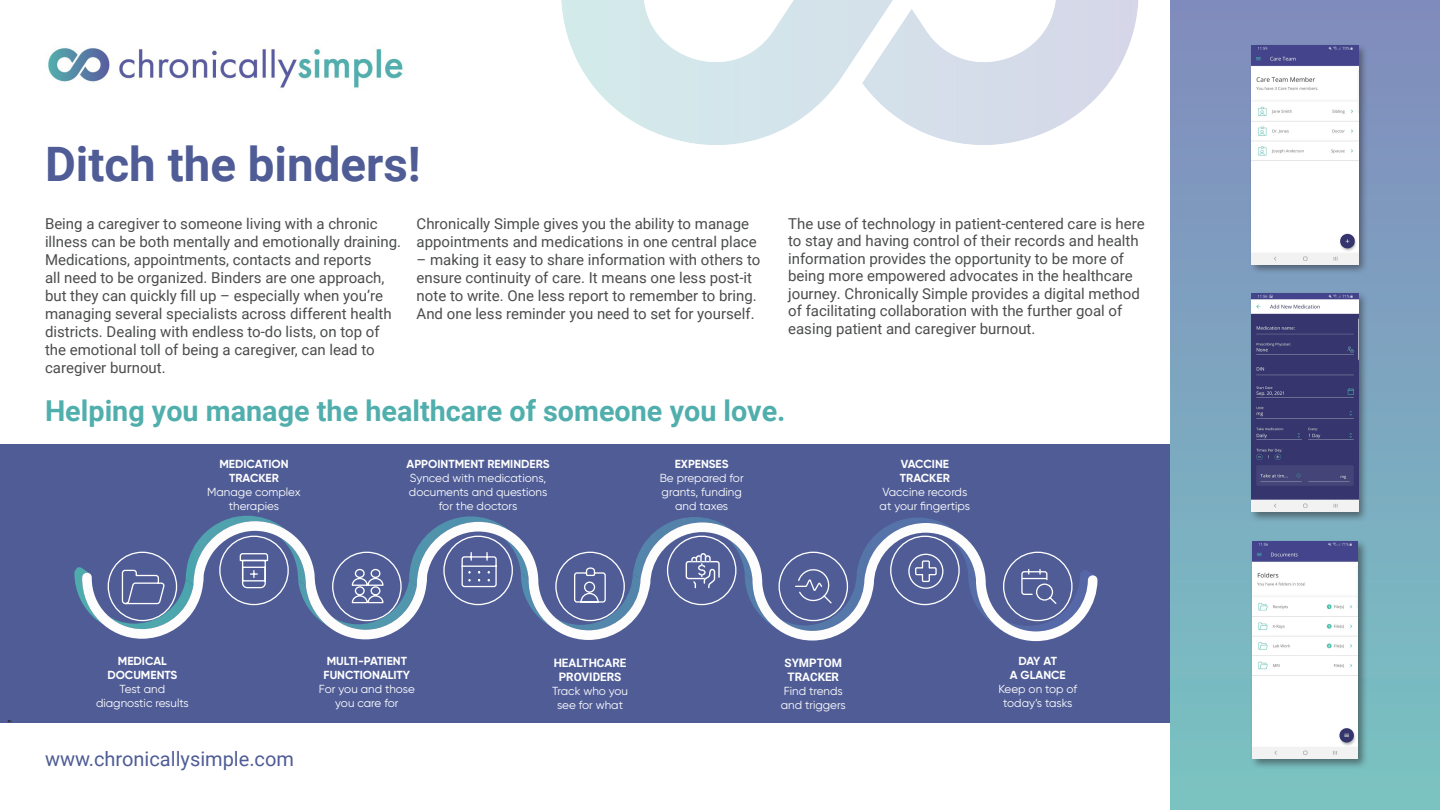
<style>
.page{position:relative;width:1440px;height:810px;background:#fff}
.page>*{position:absolute;margin:0;border:0;box-sizing:border-box;transform-origin:0 0}
.t1{font:700 47.5px "Roboto";color:#4f5c96}
.t2{font:700 28.75px "Roboto";color:#50afad}
.t3{font:20px "Roboto";color:#4f5c96}
.t4{font:15.25px "Minion Pro";color:#231f20}
.t5{font:15px/18px "Roboto";color:#4b4c4d}
.t6{font:11.62px/14px "Gilroy";color:#fff;text-align:center}
.t7{font:700 11.62px/14px "Gilroy";color:#fff;text-align:center}
.s1{font-weight:700}
.s2{font-weight:400}
.s3{font-family:"Roboto";font-weight:700}
</style>
<div class="page">
<div style="left:1170px;top:0;width:270px;height:810px;background:linear-gradient(to bottom,#818bbd,#79c4c2)"></div>
<div style="left:0;top:444px;width:1170px;height:279px;background:#4f5c96"></div>
<img style="left:48px;top:48px;width:355px;height:40px">
<svg style="left:74px;top:516px;width:862px;height:86px"></svg>
<svg style="left:82px;top:521px;width:1016px;height:120px"></svg>
<div style="left:1249px;top:43px;width:120px;height:232px;background:#231f20;opacity:.5"></div>
<img style="left:1252px;top:46px;width:106px;height:218px">
<div style="left:1249px;top:291px;width:120px;height:232px;background:#231f20;opacity:.5"></div>
<img style="left:1252px;top:294px;width:106px;height:218px">
<div style="left:1249px;top:539px;width:120px;height:231px;background:#231f20;opacity:.5"></div>
<img style="left:1252px;top:542px;width:106px;height:217px">
<img style="left:561px;top:0;width:629px;height:204px">
<p class="t1" style="left:45px;top:131px;width:377px">Ditch the binders!</p>
<p class="t5" style="left:45px;top:214px;width:358px">Being a caregiver to someone living with a chronic illness can be both mentally and emotionally draining.<br>Medications, appointments, contacts and reports<br>all need to be organized. Binders are one approach, but they can quickly fill up – especially when you’re managing several specialists across different health districts. Dealing with endless to-do lists, on top of the emotional toll of being a caregiver, can lead to caregiver burnout.</p>
<p class="t5" style="left:417px;top:214px;width:342px">Chronically Simple gives you the ability to manage appointments and medications in one central place</p>
<p class="t5" style="left:417px;top:250px;width:345px">– making it easy to share information with others to ensure continuity of care. It means one less post-it note to write. One less report to remember to bring.<br>And one less reminder you need to set for yourself.</p>
<p class="t5" style="left:788px;top:214px;width:358px;line-height:17.6px">The use of technology in patient-centered care is here to stay and having control of their records and health information provides the opportunity to be more of being more empowered advocates in the healthcare journey. Chronically Simple provides a digital method of facilitating collaboration with the further goal of easing patient and caregiver burnout.</p>
<p class="t2" style="left:45px;top:390px;width:742px">Helping you manage the healthcare of someone you love.</p>
<p class="t6" style="left:207px;top:457px;width:95px"><span class="s1">MEDICATION<br>TRACKER<br></span>Manage complex therapies</p>
<p class="t6" style="left:407px;top:457px;width:145px"><span class="s1">APPOINTMENT REMINDERS<br></span>Synced with medications, documents and questions for the doctors</p>
<p class="t6" style="left:660px;top:457px;width:85px"><span class="s1">EXPENSES<br></span>Be prepared for grants, funding and taxes</p>
<p class="t6" style="left:880px;top:457px;width:92px"><span class="s1">VACCINE<br>TRACKER<br></span>Vaccine records at your fingertips</p>
<p class="t4" style="left:-5px;top:723px;width:5px;rotate:-90deg">,</p>
<p class="t6" style="left:96px;top:653px;width:94px"><span class="s1">MEDICAL<br>DOCUMENTS<br></span>Test and diagnostic results</p>
<p class="t7" style="left:319px;top:653px;width:97px">MULTI-PATIENT<br>FUNCTIONALITY<br><span class="s2">For you and those you care for</span></p>
<p class="t6" style="left:552px;top:656px;width:78px"><span class="s3">HEALTHCARE<br>PROVIDERS<br></span>Track who you see for what</p>
<p class="t6" style="left:781px;top:656px;width:67px"><span class="s3">SYMPTOM<br>TRACKER<br></span>Find trends and triggers</p>
<p class="t6" style="left:998px;top:653px;width:80px"><span class="s1">DAY AT<br>A GLANCE<br></span>Keep on top of today’s tasks</p>
<p class="t3" style="left:45px;top:745px;width:251px">www.chronicallysimple.com</p>
</div>
